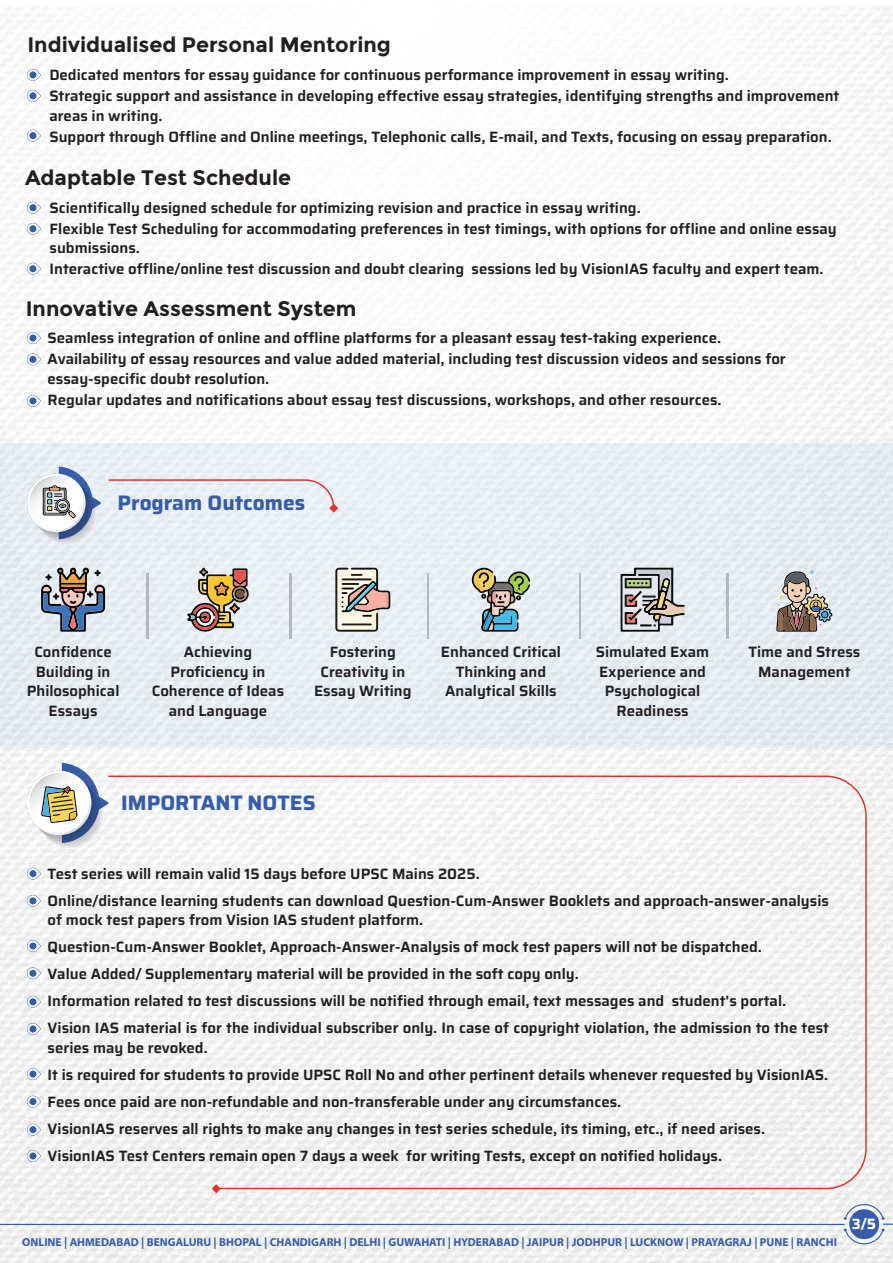
<style>
.page{position:relative;width:893px;height:1263px;background:#fff}
.page>*{position:absolute;margin:0;border:0;box-sizing:border-box;transform-origin:0 0}
.t1{font:700 21px "Montserrat";color:#231f20}
.t2{font:700 21px "Saira";color:#365caa}
.t3{font:600 15px/19.5px "Saira";color:#231f20}
.t4{font:700 15px "Saira";color:#fff}
.t5{font:700 11.55px "Myriad Pro";color:#365caa}
</style>
<div class="page">
<img style="left:841px;top:748px;width:52px;height:515px">
<img style="left:0;top:748px;width:841px;height:515px">
<hr style="left:0;top:1224px;width:844px;height:1px;background:#365caa">
<svg style="left:844px;top:1203px;width:49px;height:42px"></svg>
<svg style="left:27px;top:867px;width:14px;height:12px"></svg>
<div style="left:29px;top:870px;width:7px;height:7px;background:#365caa;border-radius:50%"></div>
<svg style="left:27px;top:895px;width:14px;height:12px"></svg>
<div style="left:29px;top:897px;width:7px;height:7px;background:#365caa;border-radius:50%"></div>
<svg style="left:27px;top:940px;width:14px;height:12px"></svg>
<div style="left:29px;top:942px;width:7px;height:7px;background:#365caa;border-radius:50%"></div>
<svg style="left:27px;top:967px;width:14px;height:12px"></svg>
<div style="left:29px;top:970px;width:7px;height:7px;background:#365caa;border-radius:50%"></div>
<svg style="left:27px;top:996px;width:14px;height:12px"></svg>
<div style="left:29px;top:998px;width:7px;height:7px;background:#365caa;border-radius:50%"></div>
<svg style="left:27px;top:1023px;width:14px;height:12px"></svg>
<div style="left:29px;top:1025px;width:7px;height:7px;background:#365caa;border-radius:50%"></div>
<svg style="left:27px;top:1068px;width:14px;height:12px"></svg>
<div style="left:29px;top:1070px;width:7px;height:7px;background:#365caa;border-radius:50%"></div>
<svg style="left:27px;top:1095px;width:14px;height:12px"></svg>
<div style="left:29px;top:1098px;width:7px;height:7px;background:#365caa;border-radius:50%"></div>
<svg style="left:27px;top:1123px;width:14px;height:12px"></svg>
<div style="left:29px;top:1126px;width:7px;height:7px;background:#365caa;border-radius:50%"></div>
<svg style="left:27px;top:1150px;width:14px;height:12px"></svg>
<div style="left:29px;top:1152px;width:7px;height:7px;background:#365caa;border-radius:50%"></div>
<svg style="left:27px;top:69px;width:14px;height:12px"></svg>
<div style="left:29px;top:71px;width:7px;height:7px;background:#365caa;border-radius:50%"></div>
<svg style="left:27px;top:90px;width:14px;height:12px"></svg>
<div style="left:29px;top:92px;width:7px;height:7px;background:#365caa;border-radius:50%"></div>
<svg style="left:27px;top:129px;width:14px;height:13px"></svg>
<div style="left:29px;top:132px;width:7px;height:7px;background:#365caa;border-radius:50%"></div>
<svg style="left:27px;top:202px;width:14px;height:12px"></svg>
<div style="left:29px;top:204px;width:7px;height:7px;background:#365caa;border-radius:50%"></div>
<svg style="left:27px;top:223px;width:14px;height:12px"></svg>
<div style="left:29px;top:225px;width:7px;height:7px;background:#365caa;border-radius:50%"></div>
<svg style="left:27px;top:263px;width:14px;height:12px"></svg>
<div style="left:29px;top:265px;width:7px;height:7px;background:#365caa;border-radius:50%"></div>
<svg style="left:27px;top:332px;width:14px;height:12px"></svg>
<div style="left:29px;top:334px;width:7px;height:7px;background:#365caa;border-radius:50%"></div>
<svg style="left:27px;top:353px;width:14px;height:12px"></svg>
<div style="left:29px;top:356px;width:7px;height:7px;background:#365caa;border-radius:50%"></div>
<svg style="left:27px;top:395px;width:14px;height:12px"></svg>
<div style="left:29px;top:397px;width:7px;height:7px;background:#365caa;border-radius:50%"></div>
<img style="left:47px;top:843px;width:57px;height:6px">
<img style="left:46px;top:843px;width:57px;height:5px">
<img style="left:45px;top:846px;width:57px;height:1px">
<img style="left:44px;top:845px;width:57px;height:1px">
<img style="left:44px;top:844px;width:56px;height:1px">
<img style="left:43px;top:843px;width:56px;height:1px">
<img style="left:27px;top:771px;width:14px;height:64px">
<svg style="left:27px;top:771px;width:64px;height:64px"></svg>
<svg style="left:29px;top:773px;width:60px;height:60px"></svg>
<svg style="left:107px;top:775px;width:760px;height:415px"></svg>
<svg style="left:212px;top:1184px;width:9px;height:9px"></svg>
<svg style="left:41px;top:763px;width:68px;height:80px"></svg>
<img style="left:42px;top:540px;width:51px;height:1px">
<img style="left:41px;top:539px;width:51px;height:1px">
<img style="left:27px;top:474px;width:16px;height:58px">
<svg style="left:27px;top:474px;width:59px;height:58px"></svg>
<svg style="left:29px;top:476px;width:55px;height:54px"></svg>
<div style="left:107px;top:479px;width:231px;height:34px;background:#e8eff5"></div>
<svg style="left:471px;top:567px;width:59px;height:65px;background:#9da9a1"></svg>
<img style="left:147px;top:573px;width:1px;height:65px">
<img style="left:290px;top:573px;width:1px;height:65px">
<svg style="left:41px;top:567px;width:64px;height:65px;background:#93959e"></svg>
<svg style="left:187px;top:568px;width:62px;height:66px;background:#b29e87"></svg>
<svg style="left:335px;top:568px;width:55px;height:64px;background:#b7b1a9"></svg>
<svg style="left:620px;top:568px;width:65px;height:64px;background:#a09f9b"></svg>
<svg style="left:43px;top:466px;width:58px;height:73px"></svg>
<img style="left:727px;top:573px;width:1px;height:65px">
<svg style="left:776px;top:568px;width:56px;height:64px;background:#a8a19b"></svg>
<h1 class="t1" style="left:28px;top:33px;width:365px">Individualised Personal Mentoring</h1>
<p class="t3" style="left:49px;top:64px;width:792px;line-height:21px">Dedicated mentors for essay guidance for continuous performance improvement in essay writing.<br>Strategic support and assistance in developing effective essay strategies, identifying strengths and improvement</p>
<p class="t3" style="left:49px;top:105px;width:784px;line-height:21px">areas in writing.<br>Support through Offline and Online meetings, Telephonic calls, E-mail, and Texts, focusing on essay preparation.</p>
<h1 class="t1" style="left:25px;top:165px;width:267px">Adaptable Test Schedule</h1>
<p class="t3" style="left:50px;top:197px;width:789px;line-height:21px">Scientifically designed schedule for optimizing revision and practice in essay writing.<br>Flexible Test Scheduling for accommodating preferences in test timings, with options for offline and online essay</p>
<p class="t3" style="left:50px;top:238px;width:775px;line-height:21px">submissions.<br>Interactive offline/online test discussion and doubt clearing sessions led by VisionIAS faculty and expert team.</p>
<h1 class="t1" style="left:26px;top:296px;width:332px">Innovative Assessment System</h1>
<p class="t3" style="left:48px;top:327px;width:740px;line-height:21px">Seamless integration of online and offline platforms for a pleasant essay test-taking experience.<br>Availability of essay resources and value added material, including test discussion videos and sessions for</p>
<p class="t3" style="left:48px;top:368px;width:675px;line-height:21px">essay-specific doubt resolution.<br>Regular updates and notifications about essay test discussions, workshops, and other resources.</p>
<h1 class="t2" style="left:118px;top:486px;width:189px">Program Outcomes</h1>
<p class="t3" style="left:27px;top:642px;width:94px;text-align:center">Confidence<br>Building in<br>Philosophical<br>Essays</p>
<p class="t3" style="left:152px;top:642px;width:134px;text-align:center">Achieving<br>Proficiency in<br>Coherence of Ideas and Language</p>
<p class="t3" style="left:314px;top:642px;width:99px;text-align:center">Fostering<br>Creativity in<br>Essay Writing</p>
<p class="t3" style="left:596px;top:642px;width:115px;text-align:center">Simulated Exam<br>Experience and<br>Psychological<br>Readiness</p>
<p class="t3" style="left:748px;top:642px;width:113px;text-align:center">Time and Stress<br>Management</p>
<p class="t3" style="left:441px;top:642px;width:122px;text-align:center">Enhanced Critical<br>Thinking and<br>Analytical Skills</p>
<h1 class="t2" style="left:121px;top:786px;width:196px">IMPORTANT NOTES</h1>
<p class="t3" style="left:48px;top:860px;width:783px;line-height:27px">Test series will remain valid 15 days before UPSC Mains 2025.<br>Online/distance learning students can download Question-Cum-Answer Booklets and approach-answer-analysis</p>
<p class="t3" style="left:48px;top:906px;width:783px;line-height:27px">of mock test papers from Vision IAS student platform.<br>Question-Cum-Answer Booklet, Approach-Answer-Analysis of mock test papers will not be dispatched.<br>Value Added/ Supplementary material will be provided in the soft copy only.<br>Information related to test discussions will be notified through email, text messages and student's portal.<br>Vision IAS material is for the individual subscriber only. In case of copyright violation, the admission to the test</p>
<p class="t3" style="left:48px;top:1034px;width:782px;line-height:27px">series may be revoked.<br>It is required for students to provide UPSC Roll No and other pertinent details whenever requested by VisionIAS.<br>Fees once paid are non-refundable and non-transferable under any circumstances.<br>VisionIAS reserves all rights to make any changes in test series schedule, its timing, etc., if need arises.<br>VisionIAS Test Centers remain open 7 days a week for writing Tests, except on notified holidays.</p>
<p class="t5" style="left:22px;top:1235px;width:816px">ONLINE | AHMEDABAD | BENGALURU | BHOPAL | CHANDIGARH | DELHI | GUWAHATI | HYDERABAD | JAIPUR | JODHPUR | LUCKNOW | PRAYAGRAJ | PUNE | RANCHI</p>
<p class="t4" style="left:852px;top:1212px;width:26px">3/5</p>
</div>
